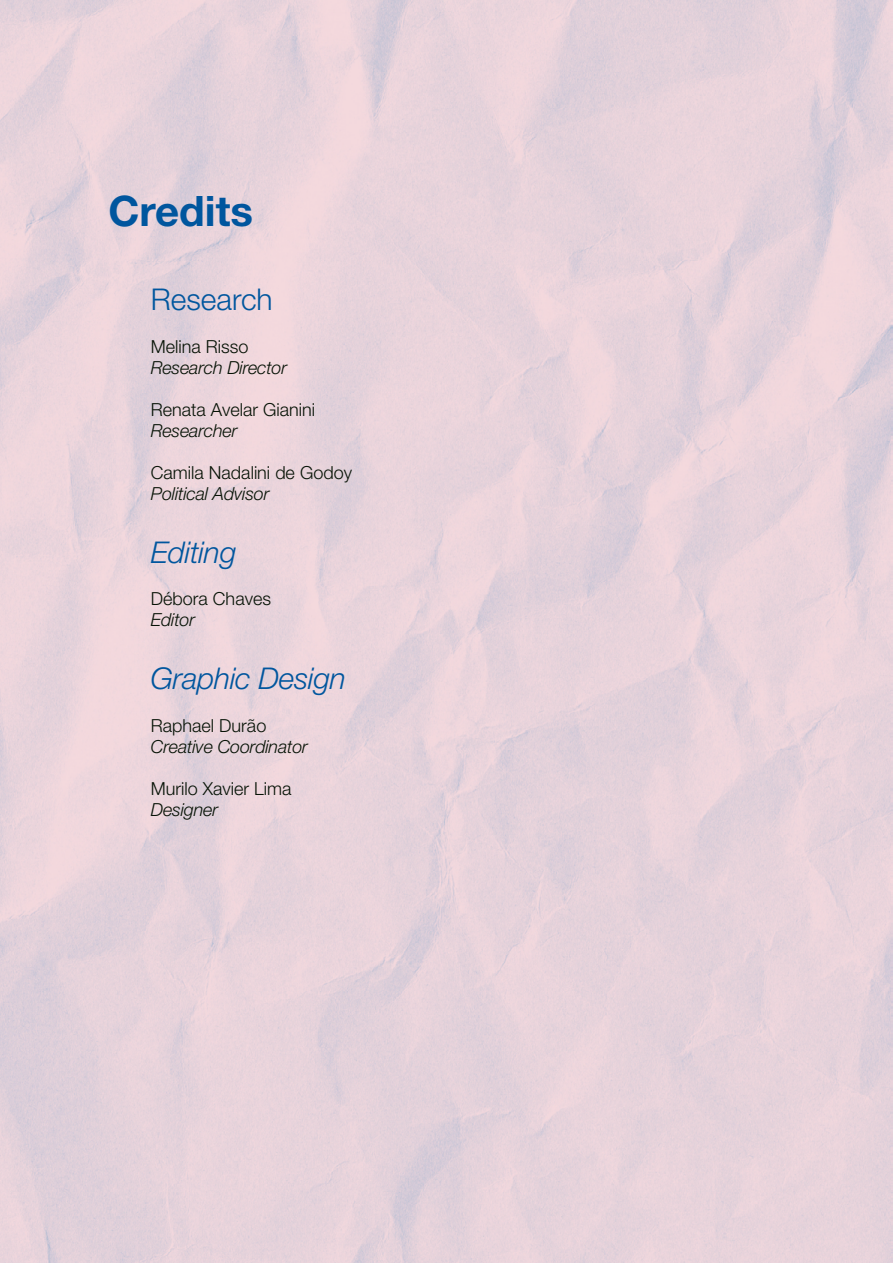
<style>
.page{position:relative;width:893px;height:1263px;background:#fff}
.page>*{position:absolute;margin:0;border:0;box-sizing:border-box;transform-origin:0 0}
.t1{font:700 42px "Helvetica Neue LT Std";color:#00569e}
.t2{font:italic 300 30px "Helvetica Neue LT Std";letter-spacing:-.01em;color:#00569e}
.t3{font:300 30px "Helvetica Neue LT Std";color:#00569e}
.t4{font:300 18px "Helvetica Neue LT Std";color:#071306}
.t5{font:italic 300 18px "Helvetica Neue LT Std";letter-spacing:-.01em;color:#071306}
</style>
<div class="page">
<h1 class="t1" style="left:108px;top:185px;width:146px">Credits</h1>
<h2 class="t3" style="left:151px;top:281px;width:123px">Research</h2>
<p class="t4" style="left:151px;top:335px;width:99px">Melina Risso</p>
<p class="t5" style="left:151px;top:357px;width:138px">Research Director</p>
<p class="t4" style="left:151px;top:398px;width:166px">Renata Avelar Gianini</p>
<p class="t5" style="left:151px;top:420px;width:88px">Researcher</p>
<p class="t4" style="left:151px;top:461px;width:203px">Camila Nadalini de Godoy</p>
<p class="t5" style="left:151px;top:483px;width:120px">Political Advisor</p>
<h2 class="t2" style="left:151px;top:534px;width:87px">Editing</h2>
<p class="t4" style="left:151px;top:588px;width:122px">Débora Chaves</p>
<p class="t5" style="left:151px;top:609px;width:46px">Editor</p>
<h2 class="t2" style="left:151px;top:661px;width:197px">Graphic Design</h2>
<p class="t4" style="left:151px;top:714px;width:117px">Raphael Durão</p>
<p class="t5" style="left:151px;top:736px;width:158px">Creative Coordinator</p>
<p class="t4" style="left:151px;top:777px;width:142px">Murilo Xavier Lima</p>
<p class="t5" style="left:151px;top:799px;width:69px">Designer</p>
</div>
